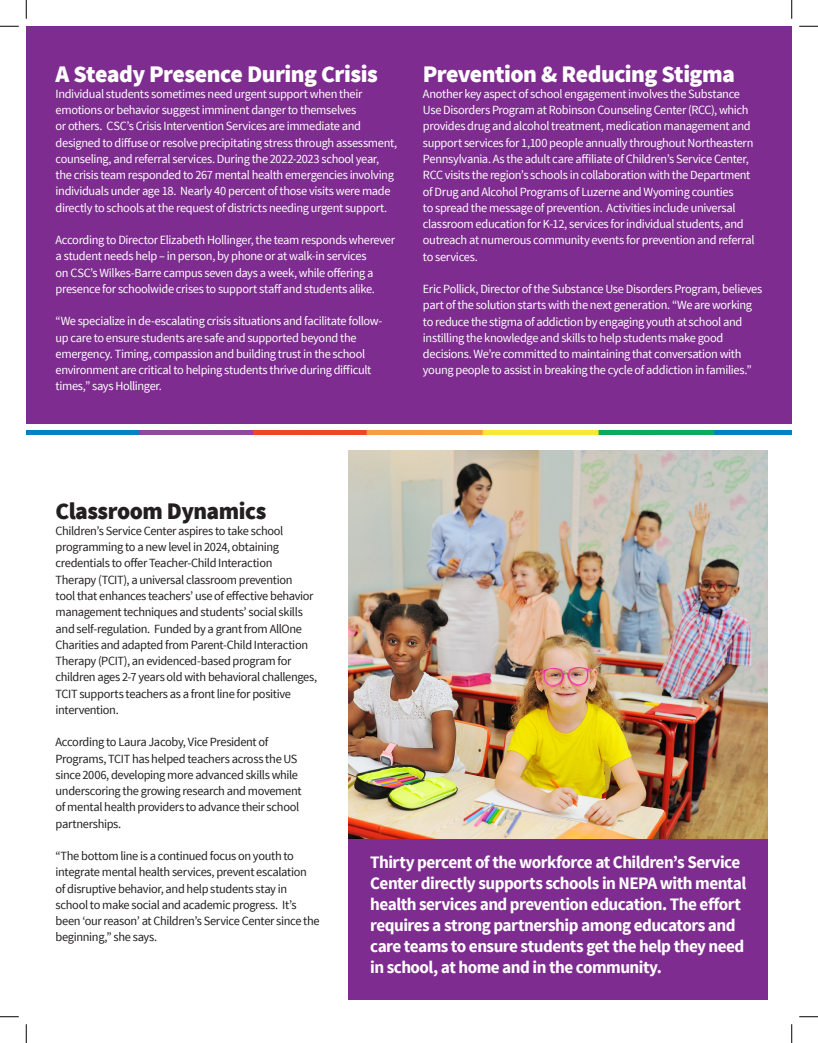
<style>
.page{position:relative;width:818px;height:1043px;background:#fff}
.page>*{position:absolute;margin:0;border:0;box-sizing:border-box;transform-origin:0 0}
.t1{font:900 23.75px "Source Sans Pro";letter-spacing:-.02em;color:#fff}
.t2{font:900 23.75px "Source Sans Pro";letter-spacing:-.02em;color:#231f20}
.t3{font:700 17.5px/21px "Source Sans Pro";letter-spacing:-.03em;color:#fff}
.t4{font:12.5px/16.2px "Source Sans Pro";letter-spacing:-.025em;color:#fff}
.t5{font:12.5px/16.2px "Source Sans Pro";letter-spacing:-.03em;color:#231f20}
</style>
<div class="page">
<img style="left:348px;top:451px;width:419px;height:388px">
<div style="left:348px;top:839px;width:419px;height:160px;background:#7e2c8f"></div>
<div style="left:26px;top:26px;width:765px;height:397px;background:#7e2c8f"></div>
<img style="left:26px;top:431px;width:227px;height:3px">
<img style="left:253px;top:431px;width:538px;height:3px">
<svg style="left:0;top:25px;width:19px;height:2px"></svg>
<svg style="left:799px;top:25px;width:19px;height:2px"></svg>
<svg style="left:0;top:1016px;width:19px;height:1px"></svg>
<svg style="left:799px;top:1016px;width:19px;height:1px"></svg>
<svg style="left:25px;top:0;width:2px;height:19px"></svg>
<svg style="left:25px;top:1024px;width:2px;height:18px"></svg>
<svg style="left:791px;top:0;width:1px;height:19px"></svg>
<svg style="left:791px;top:1024px;width:1px;height:18px"></svg>
<p class="t1" style="left:56px;top:58px;width:323px">A Steady Presence During Crisis</p>
<p class="t4" style="left:56px;top:86px;width:343px">Individual students sometimes need urgent support when their emotions or behavior suggest imminent danger to themselves<br>or others. CSC’s Crisis Intervention Services are immediate and designed to diffuse or resolve precipitating stress through assessment, counseling, and referral services. During the 2022-2023 school year, the crisis team responded to 267 mental health emergencies involving individuals under age 18. Nearly 40 percent of those visits were made directly to schools at the request of districts needing urgent support.</p>
<p class="t4" style="left:56px;top:232px;width:341px">According to Director Elizabeth Hollinger, the team responds wherever a student needs help – in person, by phone or at walk-in services<br>on CSC’s Wilkes-Barre campus seven days a week, while offering a presence for schoolwide crises to support staff and students alike.</p>
<p class="t4" style="left:56px;top:313px;width:328px">“We specialize in de-escalating crisis situations and facilitate follow&shy;up care to ensure students are safe and supported beyond the emergency. Timing, compassion and building trust in the school environment are critical to helping students thrive during difficult times,” says Hollinger.</p>
<p class="t1" style="left:423px;top:58px;width:313px">Prevention &amp; Reducing Stigma</p>
<p class="t4" style="left:423px;top:86px;width:333px">Another key aspect of school engagement involves the Substance Use Disorders Program at Robinson Counseling Center (RCC), which provides drug and alcohol treatment, medication management and support services for 1,100 people annually throughout Northeastern Pennsylvania. As the adult care affiliate of Children’s Service Center, RCC visits the region’s schools in collaboration with the Department of Drug and Alcohol Programs of Luzerne and Wyoming counties<br>to spread the message of prevention. Activities include universal classroom education for K-12, services for individual students, and outreach at numerous community events for prevention and referral to services.</p>
<p class="t4" style="left:423px;top:281px;width:341px">Eric Pollick, Director of the Substance Use Disorders Program, believes part of the solution starts with the next generation. “We are working to reduce the stigma of addiction by engaging youth at school and instilling the knowledge and skills to help students make good decisions. We’re committed to maintaining that conversation with young people to assist in breaking the cycle of addiction in families.”</p>
<p class="t2" style="left:56px;top:495px;width:212px">Classroom Dynamics</p>
<p class="t5" style="left:56px;top:523px;width:263px">Children’s Service Center aspires to take school programming to a new level in 2024, obtaining credentials to offer Teacher-Child Interaction<br>Therapy (TCIT), a universal classroom prevention<br>tool that enhances teachers’ use of effective behavior management techniques and students’ social skills and self-regulation. Funded by a grant from AllOne Charities and adapted from Parent-Child Interaction Therapy (PCIT), an evidenced-based program for children ages 2-7 years old with behavioral challenges, TCIT supports teachers as a front line for positive intervention.</p>
<p class="t5" style="left:56px;top:734px;width:247px">According to Laura Jacoby, Vice President of Programs, TCIT has helped teachers across the US since 2006, developing more advanced skills while underscoring the growing research and movement of mental health providers to advance their school partnerships.</p>
<p class="t5" style="left:56px;top:848px;width:266px">“The bottom line is a continued focus on youth to integrate mental health services, prevent escalation of disruptive behavior, and help students stay in school to make social and academic progress. It’s been ‘our reason’ at Children’s Service Center since the beginning,” she says.</p>
<p class="t3" style="left:370px;top:852px;width:377px">Thirty percent of the workforce at Children’s Service Center directly supports schools in NEPA with mental health services and prevention education. The effort requires a strong partnership among educators and care teams to ensure students get the help they need in school, at home and in the community.</p>
</div>
